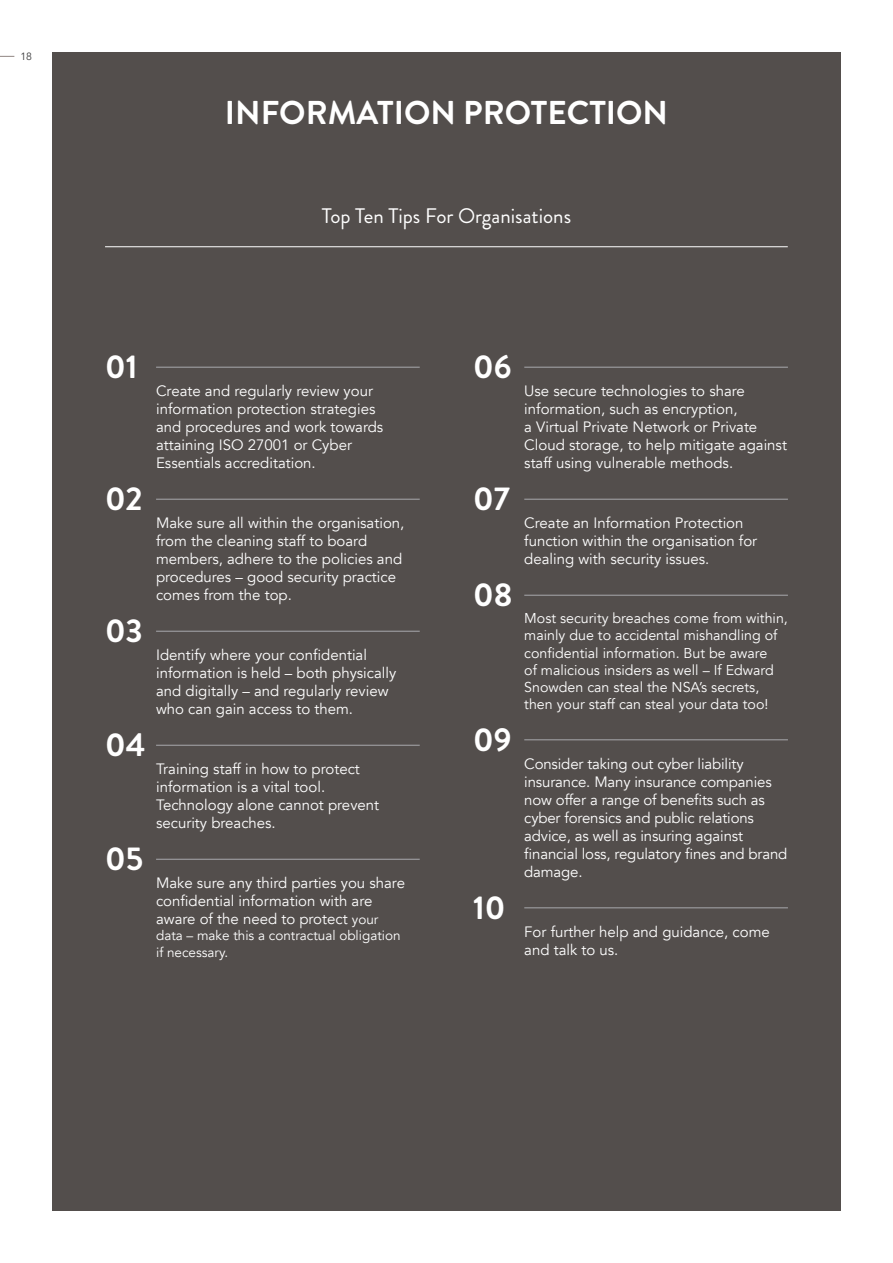
<style>
.page{position:relative;width:893px;height:1263px;background:#fff}
.page>*{position:absolute;margin:0;border:0;box-sizing:border-box;transform-origin:0 0}
.t1{font:700 33px "Brandon Grotesque";color:#fff}
.t2{font:21px "Brandon Grotesque";color:#fff}
.t3{font:15px/18px "Avenir";color:#fff}
.t4{font:14.25px/17.1px "Avenir";color:#fff}
.t5{font:13.5px/16.2px "Avenir";color:#fff}
.t6{font:10.5px "Avenir";color:#3e3e3f}
.s1{font-size:13.5px}
</style>
<div class="page">
<div style="left:52px;top:52px;width:788px;height:1158px;background:#534e4c"></div>
<hr style="left:156px;top:367px;width:264px;height:1px;background:#a8a9ad">
<hr style="left:156px;top:499px;width:264px;height:1px;background:#a8a9ad">
<hr style="left:156px;top:631px;width:264px;height:1px;background:#a8a9ad">
<hr style="left:156px;top:745px;width:264px;height:1px;background:#a8a9ad">
<hr style="left:156px;top:859px;width:264px;height:1px;background:#a8a9ad">
<hr style="left:524px;top:367px;width:264px;height:1px;background:#a8a9ad">
<hr style="left:524px;top:499px;width:264px;height:1px;background:#a8a9ad">
<hr style="left:524px;top:595px;width:264px;height:1px;background:#a8a9ad">
<hr style="left:524px;top:739px;width:264px;height:1px;background:#a8a9ad">
<hr style="left:524px;top:907px;width:264px;height:1px;background:#a8a9ad">
<svg style="left:0;top:56px;width:14px;height:1px"></svg>
<hr style="left:105px;top:246px;width:683px;height:1px;background:#fff">
<p class="t6" style="left:20px;top:50px;width:13px">18</p>
<h1 class="t1" style="left:225px;top:90px;width:445px">INFORMATION PROTECTION</h1>
<h2 class="t2" style="left:322px;top:201px;width:251px">Top Ten Tips For Organisations</h2>
<h1 class="t1" style="left:105px;top:344px;width:34px">01</h1>
<h1 class="t1" style="left:105px;top:476px;width:39px">02</h1>
<h1 class="t1" style="left:105px;top:608px;width:39px">03</h1>
<h1 class="t1" style="left:105px;top:722px;width:42px">04</h1>
<h1 class="t1" style="left:105px;top:836px;width:40px">05</h1>
<p class="t3" style="left:156px;top:382px;width:229px">Create and regularly review your information protection strategies and procedures and work towards attaining ISO 27001 or Cyber<br>Essentials accreditation.</p>
<p class="t3" style="left:156px;top:514px;width:250px">Make sure all within the organisation, from the cleaning staff to board members, adhere to the policies and procedures – good security practice comes from the top.</p>
<p class="t3" style="left:156px;top:646px;width:242px">Identify where your confidential information is held – both physically and digitally – and regularly review who can gain access to them.</p>
<p class="t3" style="left:156px;top:760px;width:225px">Training staff in how to protect information is a vital tool.<br>Technology alone cannot prevent security breaches.</p>
<p class="t3" style="left:156px;top:874px;width:250px">Make sure any third parties you share confidential information with are aware of the need to protect <span class="s1">your</span></p>
<p class="t5" style="left:156px;top:928px;width:246px">data – make this a contractual obligation if necessary.</p>
<h1 class="t1" style="left:473px;top:344px;width:40px">06</h1>
<h1 class="t1" style="left:473px;top:476px;width:38px">07</h1>
<h1 class="t1" style="left:473px;top:572px;width:41px">08</h1>
<h1 class="t1" style="left:473px;top:716px;width:40px">09</h1>
<h1 class="t1" style="left:473px;top:884px;width:34px">10</h1>
<p class="t3" style="left:524px;top:382px;width:264px">Use secure technologies to share information, such as encryption,<br>a Virtual Private Network or Private Cloud storage, to help mitigate against staff using vulnerable methods.</p>
<p class="t3" style="left:524px;top:514px;width:234px">Create an Information Protection function within the organisation for dealing with security issues.</p>
<p class="t4" style="left:524px;top:610px;width:265px">Most security breaches come from within, mainly due to accidental mishandling of confidential information. But be aware<br>of malicious insiders as well – If Edward Snowden can steal the NSA’s secrets, then your staff can steal your data too!</p>
<p class="t3" style="left:524px;top:755px;width:265px">Consider taking out cyber liability insurance. Many insurance companies now offer a range of benefits such as cyber forensics and public relations advice, as well as insuring against financial loss, regulatory fines and brand damage.</p>
<p class="t3" style="left:524px;top:923px;width:247px">For further help and guidance, come and talk to us.</p>
</div>
